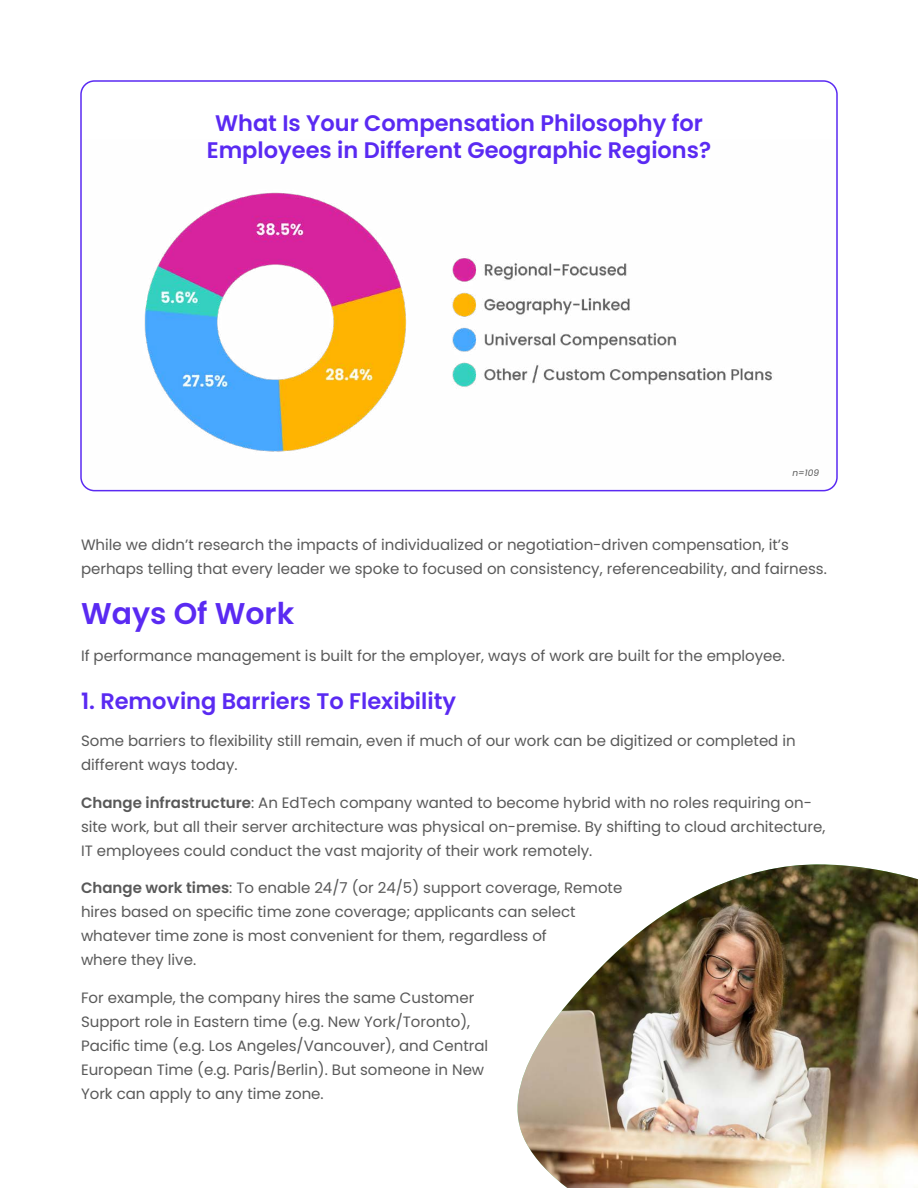
<style>
.page{position:relative;width:918px;height:1188px;background:#fff}
.page>*{position:absolute;margin:0;border:0;box-sizing:border-box;transform-origin:0 0}
.t1{font:600 30px "Poppins";color:#5a2af2}
.t2{font:600 22.5px/27px "Poppins";color:#5a2af2;text-align:center}
.t3{font:15px/24px "Poppins";color:#595959}
.t4{font:italic 9px "Poppins";color:#595959}
.s1{font-weight:600}
</style>
<div class="page">
<img style="left:82px;top:192px;width:754px;height:299px">
<div style="left:80px;top:80px;width:758px;height:411px;border:2px solid #5a2af2;border-radius:14px"></div>
<img style="left:517px;top:864px;width:401px;height:324px">
<h2 class="t2" style="left:207px;top:109px;width:506px">What Is Your Compensation Philosophy for<br>Employees in Different Geographic Regions?</h2>
<p class="t4" style="left:793px;top:468px;width:28px">n=109</p>
<p class="t3" style="left:81px;top:533px;width:747px">While we didn’t research the impacts of individualized or negotiation-driven compensation, it’s perhaps telling that every leader we spoke to focused on consistency, referenceability, and fairness.</p>
<h1 class="t1" style="left:81px;top:596px;width:215px">Ways Of Work</h1>
<p class="t3" style="left:81px;top:644px;width:706px">If performance management is built for the employer, ways of work are built for the employee.</p>
<h2 class="t2" style="left:81px;top:687px;width:377px">1. Removing Barriers To Flexibility</h2>
<p class="t3" style="left:81px;top:729px;width:716px">Some barriers to flexibility still remain, even if much of our work can be digitized or completed in different ways today.</p>
<p class="t3" style="left:81px;top:790px;width:746px"><span class="s1">Change infrastructure</span>: An EdTech company wanted to become hybrid with no roles requiring on&shy;site work, but all their server architecture was physical on-premise. By shifting to cloud architecture,<br>IT employees could conduct the vast majority of their work remotely.</p>
<p class="t3" style="left:81px;top:876px;width:543px"><span class="s1">Change work times</span>: To enable 24/7 (or 24/5) support coverage, Remote hires based on specific time zone coverage; applicants can select whatever time zone is most convenient for them, regardless of<br>where they live.</p>
<p class="t3" style="left:81px;top:985px;width:409px">For example, the company hires the same Customer Support role in Eastern time (e.g. New York/Toronto), Pacific time (e.g. Los Angeles/Vancouver), and Central European Time (e.g. Paris/Berlin). But someone in New York can apply to any time zone.</p>
</div>
